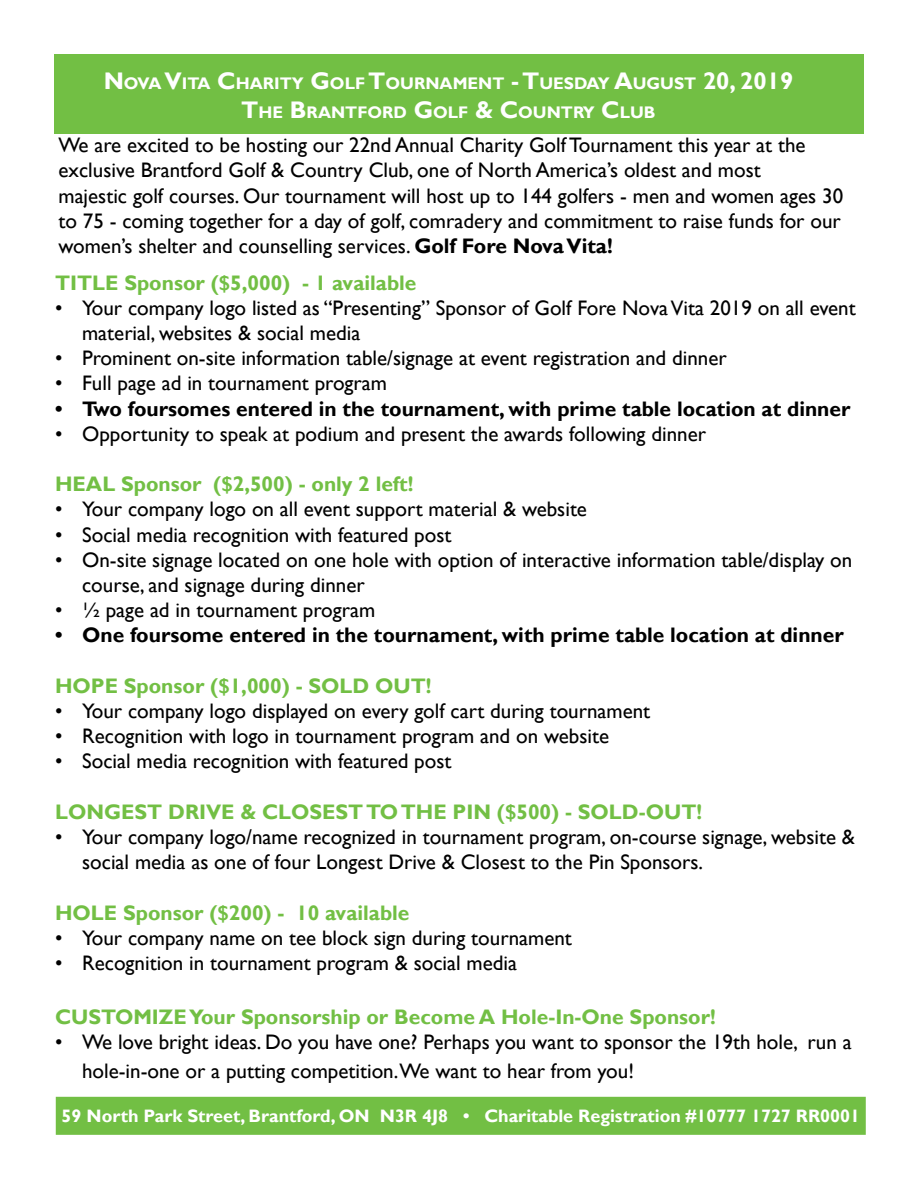
<style>
.page{position:relative;width:918px;height:1188px;background:#fff}
.page>*{position:absolute;margin:0;border:0;box-sizing:border-box;transform-origin:0 0}
.t1{font:21px/25.2px "Gill Sans";color:#000}
.t2{font:700 21px "Gill Sans";color:#72bf44}
.t3{font:700 21px "Gill Sans";color:#000}
.t4{font:700 18px "Gill Sans";color:#fff}
.t5{font:700 16.8px/28.8px "Gill Sans";color:#fff;text-align:center}
.s1{font-size:24px}
.s2{font-weight:700}
</style>
<div class="page">
<div style="left:54px;top:54px;width:810px;height:79px;background:#72bf44"></div>
<div style="left:57px;top:1098px;width:808px;height:36px;background:#72bf44"></div>
<div style="left:56px;top:1097px;width:810px;height:38px;border:2px solid #72bf44"></div>
<p class="t5" style="left:104px;top:69px;width:691px"><span class="s1">N</span> OVA <span class="s1">V</span>ITA <span class="s1">C</span>HARITY <span class="s1">G</span> OLF <span class="s1">T</span>OURNAMENT <span class="s1">- T</span>UESDAY <span class="s1">A</span>UGUST <span class="s1">20, 2019<br>T</span>HE <span class="s1">B</span>RANTFORD <span class="s1">G</span> OLF <span class="s1">&amp; C</span>OUNTRY <span class="s1">C</span>LUB</p>
<p class="t1" style="left:58px;top:133px;width:786px">We are excited to be hosting our 22nd Annual Charity Golf Tournament this year at the exclusive Brantford Golf &amp; Country Club, one of North America’s oldest and most<br>majestic golf courses. Our tournament will host up to 144 golfers - men and women ages 30 to 75 - coming together for a day of golf, comradery and commitment to raise funds for our women’s shelter and counselling services. <span class="s2">Golf Fore Nova Vita!</span></p>
<p class="t2" style="left:55px;top:270px;width:363px">TITLE Sponsor ($5,000) - 1 available</p>
<p class="t1" style="left:82px;top:296px;width:775px;text-indent:-27px">• Your company logo listed as “Presenting” Sponsor of Golf Fore Nova Vita 2019 on all event material, websites &amp; social media</p>
<p class="t1" style="left:55px;top:346px;width:673px">• Prominent on-site information table/signage at event registration and dinner</p>
<p class="t1" style="left:55px;top:371px;width:333px">• Full page ad in tournament program</p>
<p class="t3" style="left:55px;top:396px;width:797px">• Two foursomes entered in the tournament, with prime table location at dinner</p>
<p class="t1" style="left:55px;top:422px;width:652px">• Opportunity to speak at podium and present the awards following dinner</p>
<p class="t2" style="left:55px;top:471px;width:360px">HEAL Sponsor ($2,500) - only 2 left!</p>
<p class="t1" style="left:55px;top:497px;width:533px">• Your company logo on all event support material &amp; website</p>
<p class="t1" style="left:55px;top:522px;width:398px">• Social media recognition with featured post</p>
<p class="t1" style="left:82px;top:548px;width:772px;text-indent:-27px">• On-site signage located on one hole with option of interactive information table/display on course, and signage during dinner</p>
<p class="t1" style="left:55px;top:598px;width:322px">• ½ page ad in tournament program</p>
<p class="t3" style="left:55px;top:623px;width:790px">• One foursome entered in the tournament, with prime table location at dinner</p>
<p class="t2" style="left:55px;top:673px;width:33px">Hope</p>
<p class="t2" style="left:124px;top:673px;width:309px">Sponsor ($1,000) - SOlD OUT!</p>
<p class="t1" style="left:55px;top:699px;width:597px">• Your company logo displayed on every golf cart during tournament</p>
<p class="t1" style="left:55px;top:724px;width:555px">• Recognition with logo in tournament program and on website</p>
<p class="t1" style="left:55px;top:749px;width:398px">• Social media recognition with featured post</p>
<p class="t2" style="left:55px;top:799px;width:649px">LONGEST DRIVE &amp; CLOSEST TO THE PIN ($500) - SOLD-OUT!</p>
<p class="t1" style="left:82px;top:825px;width:774px;text-indent:-27px">• Your company logo/name recognized in tournament program, on-course signage, website &amp; social media as one of four Longest Drive &amp; Closest to the Pin Sponsors.</p>
<p class="t2" style="left:55px;top:900px;width:356px">HOLE Sponsor ($200) - 10 available</p>
<p class="t1" style="left:55px;top:926px;width:518px">• Your company name on tee block sign during tournament</p>
<p class="t1" style="left:55px;top:951px;width:464px">• Recognition in tournament program &amp; social media</p>
<p class="t2" style="left:55px;top:1004px;width:662px">CUSTOMIZE Your Sponsorship or Become A Hole-In-One Sponsor!</p>
<p class="t1" style="left:82px;top:1028px;width:771px;line-height:28.8px;text-indent:-27px">• We love bright ideas. Do you have one? Perhaps you want to sponsor the 19th hole, run a hole-in-one or a putting competition.We want to hear from you!</p>
<p class="t4" style="left:62px;top:1105px;width:800px">59 North Park Street, Brantford, ON N3R 4J8 • Charitable Registration #10777 1727 RR0001</p>
</div>
